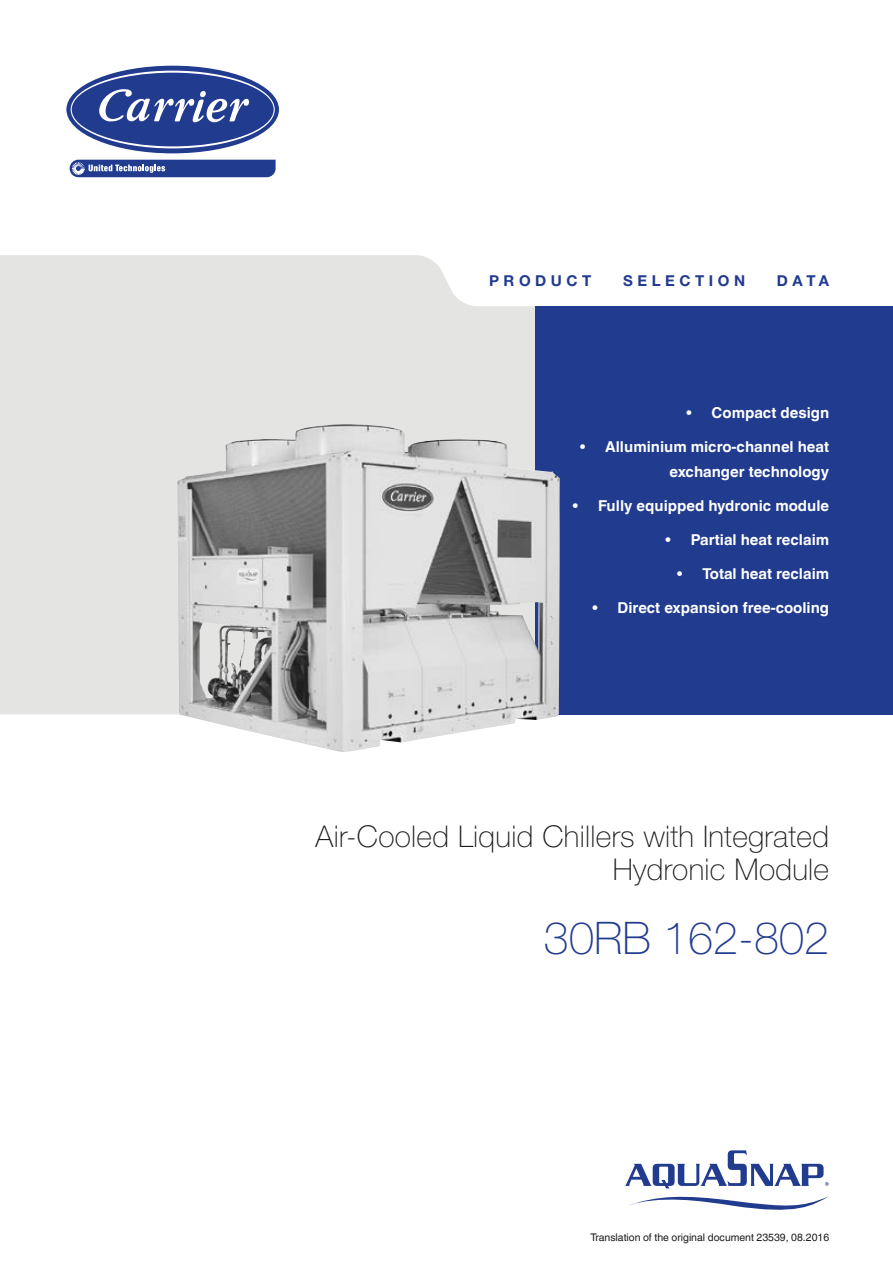
<style>
.page{position:relative;width:893px;height:1263px;background:#fff}
.page>*{position:absolute;margin:0;border:0;box-sizing:border-box;transform-origin:0 0}
.t1{font:100 45px "Helvetica Neue LT Std";color:#213b8f}
.t2{font:100 30px/33px "Helvetica Neue LT Std";letter-spacing:.01em;color:#1d1d1b;text-align:right}
.t3{font:700 15px/25.5px "Helvetica Linotype";color:#fff;text-align:right}
.t4{font:700 15px "Helvetica Neue LT Std";letter-spacing:.305em;color:#213b8f}
.t5{font:10.5px "Helvetica Linotype";color:#1d1d1b}
</style>
<div class="page">
<svg style="left:630px;top:1196px;width:199px;height:14px"></svg>
<svg style="left:625px;top:1150px;width:204px;height:38px"></svg>
<svg style="left:66px;top:66px;width:213px;height:87px;background:#334a98"></svg>
<svg style="left:71px;top:71px;width:204px;height:77px"></svg>
<div style="left:72px;top:73px;width:202px;height:73px;background:#213b8f;border-radius:50%"></div>
<svg style="left:99px;top:89px;width:150px;height:33px"></svg>
<svg style="left:70px;top:160px;width:206px;height:17px;background:#3a519b"></svg>
<div style="left:0;top:255px;width:536px;height:459px;background:#e4e4e3"></div>
<div style="left:536px;top:306px;width:357px;height:408px;background:#213b8f"></div>
<img style="left:177px;top:424px;width:383px;height:328px">
<p class="t4" style="left:489px;top:271px;width:104px">PRODUCT</p>
<p class="t4" style="left:623px;top:271px;width:124px">SELECTION</p>
<p class="t4" style="left:777px;top:271px;width:54px">DATA</p>
<p class="t3" style="left:686px;top:400px;width:145px">• Compact design</p>
<p class="t3" style="left:580px;top:434px;width:251px">• Alluminium micro-channel heat exchanger technology</p>
<p class="t3" style="left:573px;top:493px;width:258px">• Fully equipped hydronic module</p>
<p class="t3" style="left:665px;top:527px;width:165px">• Partial heat reclaim</p>
<p class="t3" style="left:677px;top:561px;width:154px">• Total heat reclaim</p>
<p class="t3" style="left:592px;top:595px;width:239px">• Direct expansion free-cooling</p>
<h2 class="t2" style="left:316px;top:820px;width:515px">Air-Cooled Liquid Chillers with Integrated<br>Hydronic Module</h2>
<h1 class="t1" style="left:544px;top:912px;width:287px">30RB 162-802</h1>
<p class="t5" style="left:590px;top:1231px;width:240px">Translation of the original document 23539, 08.2016</p>
</div>
